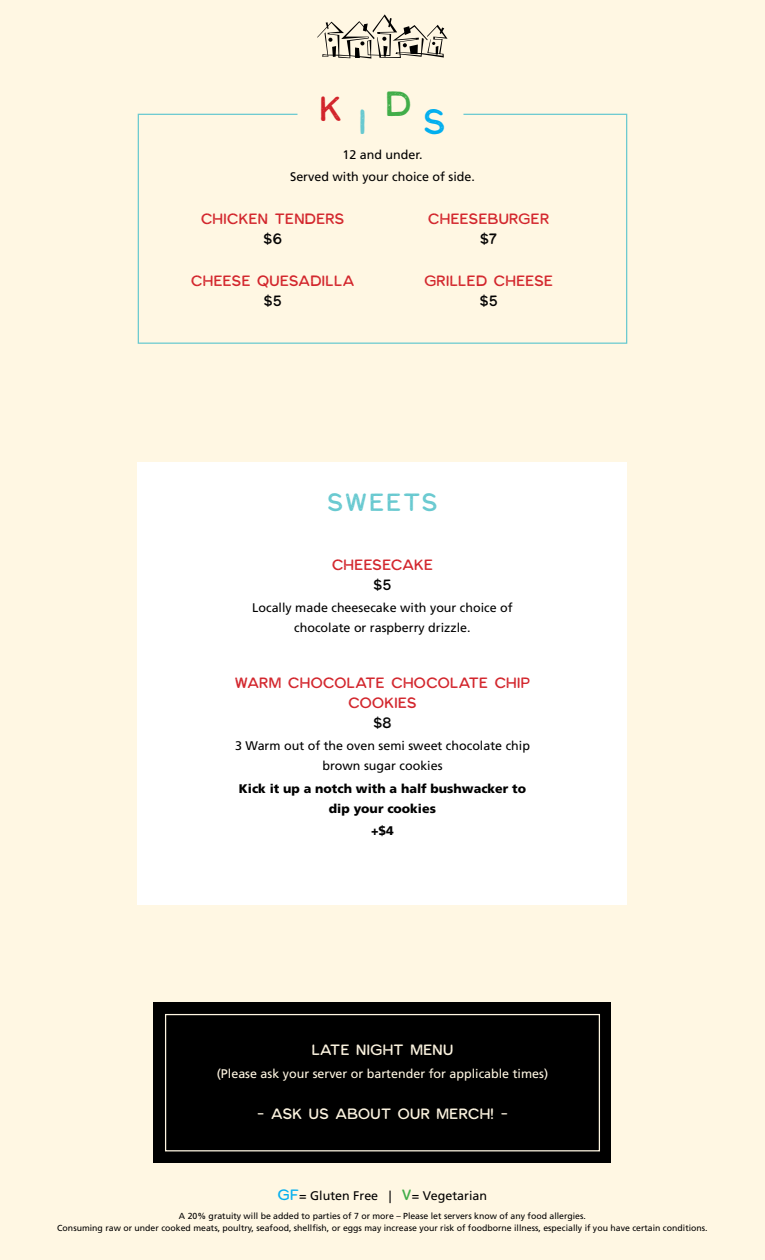
<style>
.page{position:relative;width:765px;height:1260px;background:#fff7e3}
.page>*{position:absolute;margin:0;border:0;box-sizing:border-box;transform-origin:0 0}
.t1{font:35px "Milkstore 04 Textured";color:#d2232a}
.t2{font:35px "Milkstore 04 Textured";color:#41ad49}
.t3{font:35px "Milkstore 04 Textured";color:#00aeef}
.t4{font:25px "Milkstore 04 Textured";letter-spacing:.095em;color:#68c9d0}
.t5{font:15px/20px "Milkstore 04 Textured";letter-spacing:.025em;color:#d2232a;text-align:center}
.t6{font:15px "Milkstore 04 Textured";letter-spacing:.025em;color:#fff7e3}
.t7{font:15px "Milkstore 04 Textured";color:#000}
.t8{font:12.5px/20px "Frutiger LT Std";color:#000;text-align:center}
.t9{font:900 12.5px/20px "Frutiger LT Std";color:#000;text-align:center}
.t10{font:12.5px "Frutiger LT Std";color:#fff7e3}
.t11{font:8.75px/12.5px "Frutiger LT Std";color:#000;text-align:center}
.s1{color:#68c9d0}
.s2{font-family:"Milkstore 04 Textured";font-size:15px;color:#00aeef}
.s3{font-family:"Milkstore 04 Textured";font-size:15px;color:#41ad49}
</style>
<div class="page">
<svg style="left:137px;top:113px;width:491px;height:231px"></svg>
<div style="left:138px;top:463px;width:489px;height:442px;background:#fff"></div>
<div style="left:154px;top:1003px;width:457px;height:160px;background:#000"></div>
<svg style="left:317px;top:14px;width:131px;height:45px"></svg>
<div style="left:165px;top:1014px;width:435px;height:137px;border:1px solid #fff7e3"></div>
<h1 class="t1" style="left:320px;top:88px;width:48px">K <span class="s1">i</span></h1>
<h1 class="t2" style="left:385px;top:83px;width:27px">d</h1>
<h1 class="t3" style="left:423px;top:100px;width:23px">s</h1>
<h3 class="t8" style="left:290px;top:143px;width:186px;line-height:22.2px">12 and under.<br>Served with your choice of side.</h3>
<h3 class="t5" style="left:201px;top:208px;width:145px">CHICKEN TENDERS</h3>
<h3 class="t7" style="left:263px;top:229px;width:20px">$6</h3>
<h3 class="t5" style="left:191px;top:270px;width:164px">CHEESE QUESADILLA</h3>
<h3 class="t7" style="left:264px;top:292px;width:19px">$5</h3>
<h3 class="t5" style="left:428px;top:208px;width:122px">CHEESEBURGER</h3>
<h3 class="t7" style="left:480px;top:229px;width:19px">$7</h3>
<h3 class="t5" style="left:424px;top:270px;width:130px">GRILLED CHEESE</h3>
<h3 class="t7" style="left:480px;top:292px;width:19px">$5</h3>
<h2 class="t4" style="left:328px;top:487px;width:111px">SWEETS</h2>
<h3 class="t5" style="left:332px;top:554px;width:102px">CHEESECAKE</h3>
<h3 class="t7" style="left:374px;top:576px;width:19px">$5</h3>
<h3 class="t8" style="left:252px;top:598px;width:262px">Locally made cheesecake with your choice of chocolate or raspberry drizzle.</h3>
<h3 class="t5" style="left:235px;top:672px;width:297px">WARM CHOCOLATE CHOCOLATE CHIP<br>COOKIES</h3>
<h3 class="t7" style="left:373px;top:714px;width:20px">$8</h3>
<h3 class="t8" style="left:235px;top:736px;width:296px">3 Warm out of the oven semi sweet chocolate chip brown sugar cookies</h3>
<h3 class="t9" style="left:239px;top:778px;width:289px">Kick it up a notch with a half bushwacker to dip your cookies</h3>
<h3 class="t9" style="left:371px;top:820px;width:24px">+$4</h3>
<h3 class="t6" style="left:312px;top:1041px;width:143px">LATE NIGHT MENU</h3>
<h3 class="t10" style="left:217px;top:1066px;width:333px">(Please ask your server or bartender for applicable times)</h3>
<h3 class="t6" style="left:257px;top:1105px;width:252px">- ASK US ABOUT OUR MERCH! -</h3>
<h3 class="t8" style="left:278px;top:1186px;width:211px"><span class="s2">GF</span>= Gluten Free | <span class="s3">V</span>= Vegetarian</h3>
<p class="t11" style="left:57px;top:1209px;width:652px">A 20% gratuity will be added to parties of 7 or more – Please let servers know of any food allergies.<br>Consuming raw or under cooked meats, poultry, seafood, shellfish, or eggs may increase your risk of foodborne illness, especially if you have certain conditions.</p>
</div>
